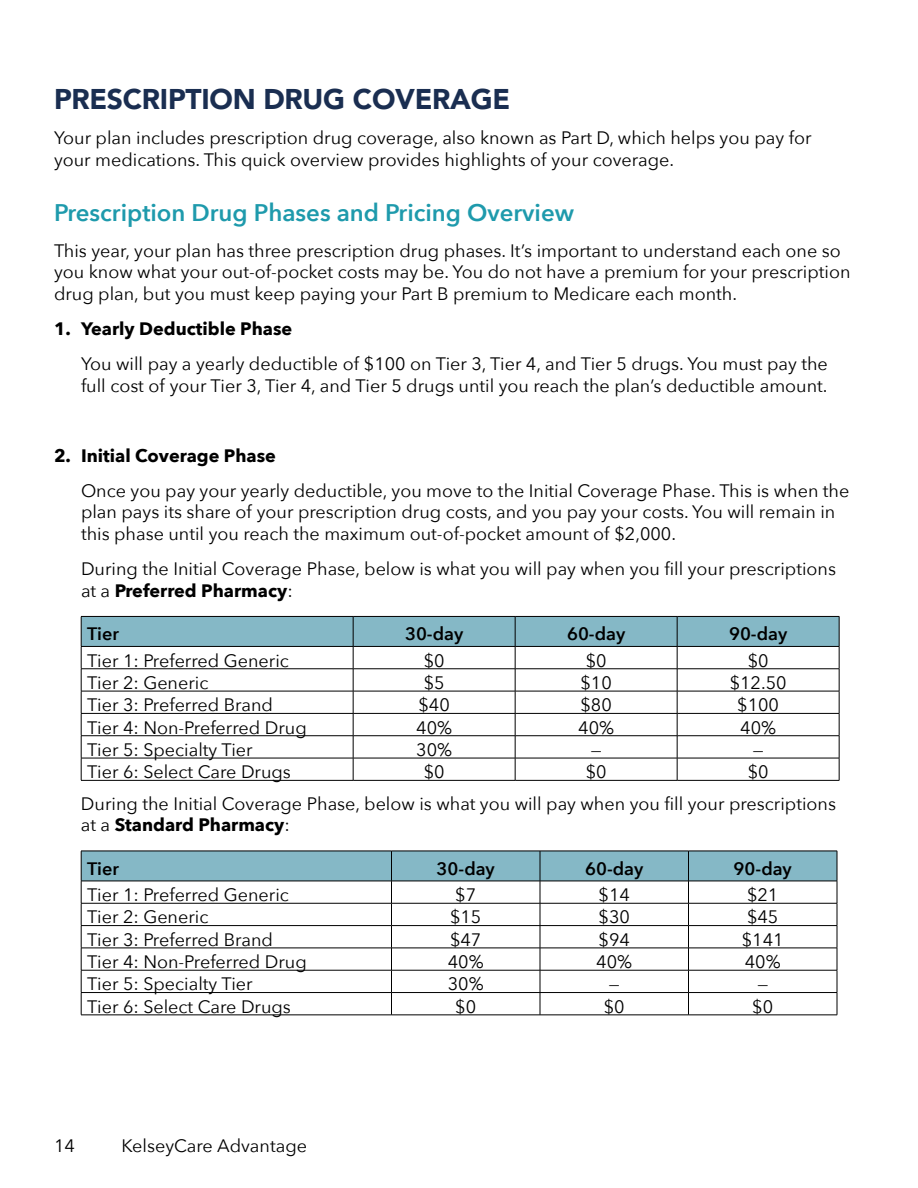
<style>
.page{position:relative;width:918px;height:1188px;background:#fff}
.page>*{position:absolute;margin:0;border:0;box-sizing:border-box;transform-origin:0 0}
.t1{font:900 28.5px "Avenir";letter-spacing:-.01em;color:#1a2e51}
.t2{font:600 24px "Avenir Next";color:#1e9aac}
.t3{font:18px/21.6px "Avenir Next";color:#000}
.t4{font:700 18px "Avenir Next";color:#000}
.t5{font:600 18px "Avenir Next";color:#000}
.s1{font-weight:700}
.s2{font-weight:400}
</style>
<div class="page">
<svg style="left:81px;top:616px;width:759px;height:164px"></svg>
<hr style="left:81px;top:780px;width:272px;height:1px;background:#000">
<hr style="left:353px;top:780px;width:162px;height:1px;background:#000">
<hr style="left:515px;top:780px;width:162px;height:1px;background:#000">
<hr style="left:677px;top:780px;width:162px;height:1px;background:#000">
<svg style="left:81px;top:851px;width:757px;height:164px"></svg>
<hr style="left:81px;top:1015px;width:311px;height:1px;background:#000">
<hr style="left:392px;top:1015px;width:148px;height:1px;background:#000">
<hr style="left:540px;top:1015px;width:148px;height:1px;background:#000">
<hr style="left:688px;top:1015px;width:149px;height:1px;background:#000">
<h1 class="t1" style="left:54px;top:75px;width:458px">PRESCRIPTION DRUG COVERAGE</h1>
<p class="t3" style="left:54px;top:126px;width:759px">Your plan includes prescription drug coverage, also known as Part D, which helps you pay for your medications. This quick overview provides highlights of your coverage.</p>
<h2 class="t2" style="left:54px;top:193px;width:522px">Prescription Drug Phases and Pricing Overview</h2>
<p class="t3" style="left:54px;top:239px;width:798px">This year, your plan has three prescription drug phases. It’s important to understand each one so you know what your out-of-pocket costs may be. You do not have a premium for your prescription drug plan, but you must keep paying your Part B premium to Medicare each month.</p>
<p class="t4" style="left:54px;top:313px;width:240px">1. Yearly Deductible Phase</p>
<p class="t3" style="left:81px;top:352px;width:748px">You will pay a yearly deductible of $100 on Tier 3, Tier 4, and Tier 5 drugs. You must pay the full cost of your Tier 3, Tier 4, and Tier 5 drugs until you reach the plan’s deductible amount.</p>
<p class="t4" style="left:54px;top:440px;width:223px">2. Initial Coverage Phase</p>
<p class="t3" style="left:81px;top:479px;width:770px">Once you pay your yearly deductible, you move to the Initial Coverage Phase. This is when the plan pays its share of your prescription drug costs, and you pay your costs. You will remain in this phase until you reach the maximum out-of-pocket amount of $2,000.</p>
<p class="t3" style="left:81px;top:557px;width:757px">During the Initial Coverage Phase, below is what you will pay when you fill your prescriptions at a <span class="s1">Preferred Pharmacy</span>:</p>
<p class="t5" style="left:87px;top:619px;width:33px">Tier</p>
<p class="t5" style="left:405px;top:619px;width:60px">30-day</p>
<p class="t5" style="left:567px;top:619px;width:60px">60-day</p>
<p class="t5" style="left:729px;top:619px;width:60px">90-day</p>
<p class="t3" style="left:87px;top:649px;width:203px">Tier 1: Preferred Generic</p>
<p class="t3" style="left:424px;top:649px;width:22px">$0</p>
<p class="t3" style="left:586px;top:649px;width:22px">$0</p>
<p class="t3" style="left:748px;top:649px;width:22px">$0</p>
<p class="t3" style="left:87px;top:671px;width:123px">Tier 2: Generic</p>
<p class="t3" style="left:424px;top:671px;width:22px">$5</p>
<p class="t3" style="left:580px;top:671px;width:33px">$10</p>
<p class="t3" style="left:730px;top:671px;width:58px">$12.50</p>
<p class="t3" style="left:87px;top:693px;width:187px">Tier 3: Preferred Brand</p>
<p class="t3" style="left:418px;top:693px;width:33px">$40</p>
<p class="t3" style="left:580px;top:693px;width:33px">$80</p>
<p class="t3" style="left:737px;top:693px;width:43px">$100</p>
<p class="t3" style="left:87px;top:716px;width:221px">Tier 4: Non-Preferred Drug</p>
<p class="t3" style="left:416px;top:716px;width:37px">40%</p>
<p class="t3" style="left:578px;top:716px;width:37px">40%</p>
<p class="t3" style="left:740px;top:716px;width:37px">40%</p>
<p class="t3" style="left:87px;top:738px;width:167px">Tier 5: Specialty Tier</p>
<p class="t3" style="left:416px;top:738px;width:37px">30%</p>
<p class="t3" style="left:591px;top:738px;width:12px">—</p>
<p class="t3" style="left:753px;top:738px;width:12px">—</p>
<p class="t3" style="left:87px;top:760px;width:205px">Tier 6: Select Care Drugs</p>
<p class="t3" style="left:424px;top:760px;width:22px">$0</p>
<p class="t3" style="left:586px;top:760px;width:22px">$0</p>
<p class="t3" style="left:81px;top:755px;width:757px;line-height:31.5px;text-indent:667px">$0<br>During the Initial Coverage Phase, below is what you will pay when you fill your prescriptions</p>
<p class="t4" style="left:81px;top:809px;width:210px"><span class="s2">at a</span> Standard Pharmacy<span class="s2">:</span></p>
<p class="t5" style="left:87px;top:853px;width:33px">Tier</p>
<p class="t5" style="left:437px;top:853px;width:60px">30-day</p>
<p class="t5" style="left:585px;top:853px;width:60px">60-day</p>
<p class="t5" style="left:734px;top:853px;width:60px">90-day</p>
<p class="t3" style="left:87px;top:883px;width:203px">Tier 1: Preferred Generic</p>
<p class="t3" style="left:455px;top:883px;width:22px">$7</p>
<p class="t3" style="left:599px;top:883px;width:33px">$14</p>
<p class="t3" style="left:747px;top:883px;width:33px">$21</p>
<p class="t3" style="left:87px;top:906px;width:123px">Tier 2: Generic</p>
<p class="t3" style="left:450px;top:906px;width:33px">$15</p>
<p class="t3" style="left:599px;top:906px;width:33px">$30</p>
<p class="t3" style="left:747px;top:906px;width:33px">$45</p>
<p class="t3" style="left:87px;top:928px;width:187px">Tier 3: Preferred Brand</p>
<p class="t3" style="left:450px;top:928px;width:33px">$47</p>
<p class="t3" style="left:599px;top:928px;width:33px">$94</p>
<p class="t3" style="left:742px;top:928px;width:43px">$141</p>
<p class="t3" style="left:87px;top:950px;width:221px">Tier 4: Non-Preferred Drug</p>
<p class="t3" style="left:448px;top:950px;width:37px">40%</p>
<p class="t3" style="left:596px;top:950px;width:37px">40%</p>
<p class="t3" style="left:745px;top:950px;width:37px">40%</p>
<p class="t3" style="left:87px;top:973px;width:167px">Tier 5: Specialty Tier</p>
<p class="t3" style="left:448px;top:973px;width:37px">30%</p>
<p class="t3" style="left:609px;top:973px;width:12px">—</p>
<p class="t3" style="left:757px;top:973px;width:12px">—</p>
<p class="t3" style="left:87px;top:995px;width:205px">Tier 6: Select Care Drugs</p>
<p class="t3" style="left:455px;top:995px;width:22px">$0</p>
<p class="t3" style="left:604px;top:995px;width:22px">$0</p>
<p class="t3" style="left:752px;top:995px;width:22px">$0</p>
<p class="t3" style="left:54px;top:1134px;width:22px">14</p>
<p class="t3" style="left:122px;top:1134px;width:187px">KelseyCare Advantage</p>
</div>
